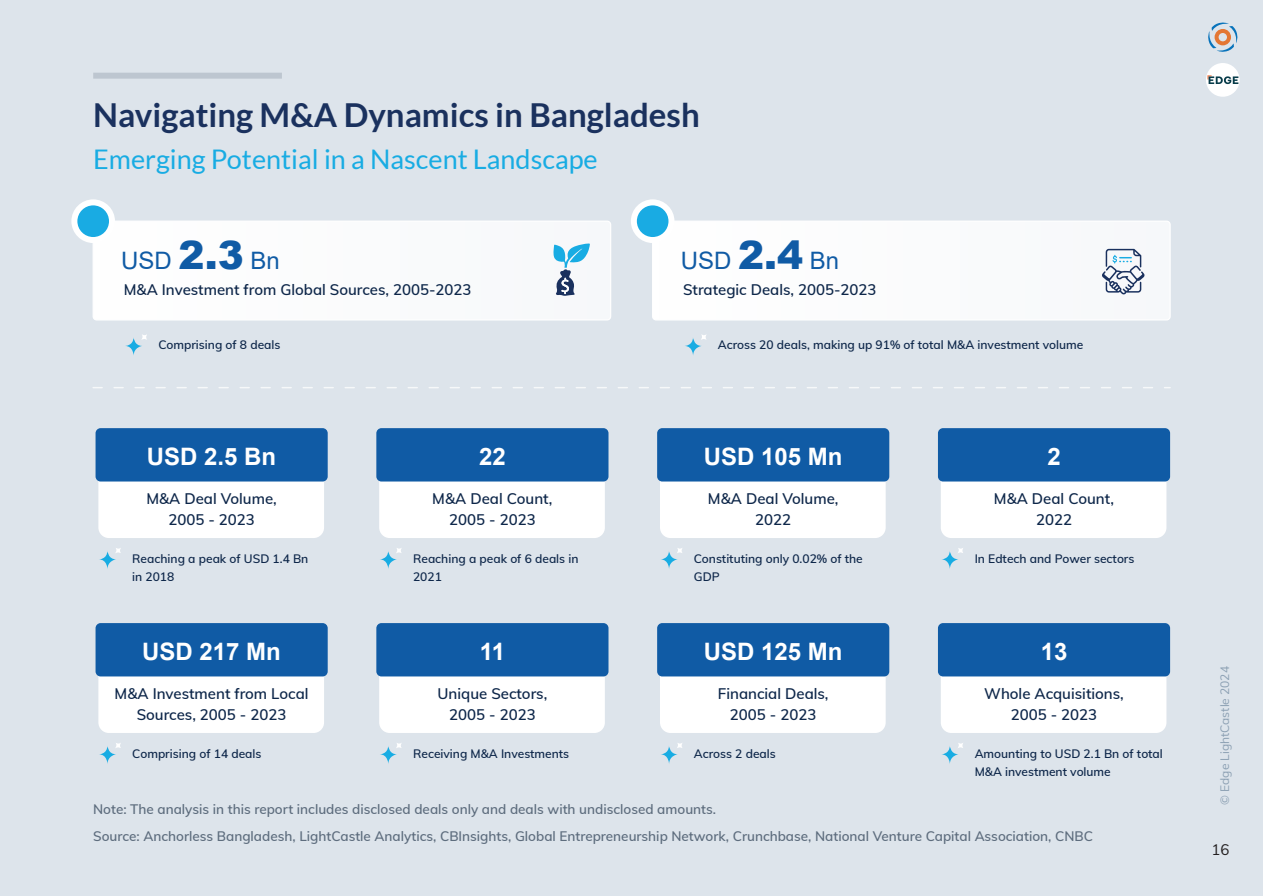
<style>
.page{position:relative;width:1263px;height:896px;background:#fff}
.page>*{position:absolute;margin:0;border:0;box-sizing:border-box;transform-origin:0 0}
.t1{font:700 33px "Lato";color:#1a315e}
.t2{font:27px "Lato";color:#18ace3}
.t3{font:700 24px "Arial";color:#fff}
.t4{font:24px "Arial";color:#105ba5}
.t5{font:600 15px/21px "Mulish";color:#0e274a;text-align:center}
.t6{font:15px "Mulish";color:#231f20}
.t7{font:600 13.5px "Mulish";color:#5e6d7e}
.t8{font:600 12px/18px "Mulish";color:#0e274a}
.t9{font:12px "Mulish";color:#8ca0b3}
.s1{font-weight:900;font-size:39px}
</style>
<div class="page">
<div style="left:0;top:0;width:1263px;height:895px;background:#dde4eb"></div>
<div style="left:93px;top:73px;width:189px;height:6px;background:#bdc6d0"></div>
<div style="left:98px;top:480px;width:226px;height:58px;background:#fff"></div>
<div style="left:96px;top:428px;width:232px;height:53px;background:#105ba5;border-radius:5px"></div>
<svg style="left:99px;top:550px;width:17px;height:19px"></svg>
<svg style="left:115px;top:548px;width:6px;height:5px"></svg>
<div style="left:379px;top:481px;width:226px;height:57px;background:#fff"></div>
<div style="left:376px;top:428px;width:232px;height:53px;background:#105ba5;border-radius:5px"></div>
<svg style="left:380px;top:550px;width:17px;height:19px"></svg>
<svg style="left:395px;top:547px;width:7px;height:6px"></svg>
<div style="left:660px;top:481px;width:225px;height:57px;background:#fff"></div>
<div style="left:657px;top:428px;width:232px;height:53px;background:#105ba5;border-radius:5px"></div>
<svg style="left:660px;top:550px;width:17px;height:19px"></svg>
<svg style="left:676px;top:547px;width:7px;height:6px"></svg>
<div style="left:940px;top:480px;width:226px;height:58px;background:#fff"></div>
<div style="left:938px;top:428px;width:232px;height:53px;background:#105ba5;border-radius:5px"></div>
<svg style="left:941px;top:550px;width:17px;height:19px"></svg>
<svg style="left:958px;top:548px;width:5px;height:5px"></svg>
<div style="left:98px;top:675px;width:226px;height:57px;background:#fff"></div>
<div style="left:96px;top:623px;width:232px;height:53px;background:#105ba5;border-radius:5px"></div>
<svg style="left:99px;top:745px;width:17px;height:19px"></svg>
<svg style="left:115px;top:743px;width:6px;height:5px"></svg>
<div style="left:379px;top:676px;width:226px;height:56px;background:#fff"></div>
<div style="left:376px;top:623px;width:232px;height:53px;background:#105ba5;border-radius:5px"></div>
<svg style="left:380px;top:745px;width:17px;height:19px"></svg>
<svg style="left:395px;top:742px;width:7px;height:6px"></svg>
<div style="left:660px;top:676px;width:225px;height:56px;background:#fff"></div>
<div style="left:657px;top:623px;width:232px;height:53px;background:#105ba5;border-radius:5px"></div>
<svg style="left:660px;top:745px;width:17px;height:19px"></svg>
<svg style="left:676px;top:742px;width:7px;height:6px"></svg>
<div style="left:940px;top:675px;width:226px;height:57px;background:#fff"></div>
<div style="left:938px;top:623px;width:232px;height:53px;background:#105ba5;border-radius:5px"></div>
<svg style="left:941px;top:745px;width:17px;height:19px"></svg>
<svg style="left:958px;top:743px;width:5px;height:5px"></svg>
<div style="left:93px;top:222px;width:517px;height:98px;background:#fafbfc"></div>
<div style="left:93px;top:220px;width:518px;height:100px;border:1px solid #fff;border-radius:3px"></div>
<svg style="left:553px;top:243px;width:37px;height:53px;background:#a2c8dd"></svg>
<svg style="left:125px;top:337px;width:17px;height:19px"></svg>
<svg style="left:142px;top:334px;width:5px;height:6px"></svg>
<svg style="left:71px;top:199px;width:44px;height:44px"></svg>
<div style="left:652px;top:222px;width:518px;height:98px;background:#fafbfc"></div>
<div style="left:652px;top:220px;width:518px;height:100px;border:1px solid #fff;border-radius:3px"></div>
<svg style="left:684px;top:337px;width:17px;height:19px"></svg>
<svg style="left:700px;top:334px;width:7px;height:6px"></svg>
<svg style="left:631px;top:199px;width:43px;height:44px"></svg>
<svg style="left:1102px;top:249px;width:42px;height:45px;background:#b9c3d1"></svg>
<svg style="left:93px;top:387px;width:1077px;height:1px"></svg>
<svg style="left:1208px;top:22px;width:30px;height:30px"></svg>
<div style="left:1205px;top:63px;width:34px;height:34px;background:#fff;border-radius:50%"></div>
<svg style="left:1207px;top:75px;width:31px;height:9px"></svg>
<h1 class="t1" style="left:93px;top:96px;width:608px">Navigating M&amp;A Dynamics in Bangladesh</h1>
<h2 class="t2" style="left:93px;top:144px;width:506px">Emerging Potential in a Nascent Landscape</h2>
<h3 class="t4" style="left:121px;top:244px;width:160px">USD <span class="s1">2.3</span> Bn</h3>
<p class="t5" style="left:124px;top:279px;width:349px">M&amp;A Investment from Global Sources, 2005-2023</p>
<h3 class="t4" style="left:681px;top:244px;width:160px">USD <span class="s1">2.4</span> Bn</h3>
<p class="t5" style="left:683px;top:279px;width:195px">Strategic Deals, 2005-2023</p>
<p class="t8" style="left:158px;top:335px;width:124px">Comprising of 8 deals</p>
<p class="t8" style="left:718px;top:335px;width:367px">Across 20 deals, making up 91% of total M&amp;A investment volume</p>
<h3 class="t3" style="left:147px;top:439px;width:131px">USD 2.5 Bn</h3>
<h3 class="t3" style="left:479px;top:439px;width:28px">22</h3>
<h3 class="t3" style="left:704px;top:439px;width:140px">USD 105 Mn</h3>
<h3 class="t3" style="left:1047px;top:439px;width:15px">2</h3>
<p class="t5" style="left:146px;top:487px;width:132px">M&amp;A Deal Volume,<br>2005 - 2023</p>
<p class="t8" style="left:132px;top:549px;width:178px">Reaching a peak of USD 1.4 Bn in 2018</p>
<p class="t5" style="left:432px;top:487px;width:122px">M&amp;A Deal Count,<br>2005 - 2023</p>
<p class="t8" style="left:413px;top:549px;width:167px">Reaching a peak of 6 deals in<br>2021</p>
<p class="t5" style="left:708px;top:487px;width:132px">M&amp;A Deal Volume,<br>2022</p>
<p class="t8" style="left:694px;top:549px;width:170px">Constituting only 0.02% of the<br>GDP</p>
<p class="t5" style="left:994px;top:487px;width:122px">M&amp;A Deal Count,<br>2022</p>
<p class="t8" style="left:974px;top:549px;width:161px">In Edtech and Power sectors</p>
<h3 class="t3" style="left:142px;top:634px;width:140px">USD 217 Mn</h3>
<h3 class="t3" style="left:480px;top:634px;width:27px">11</h3>
<h3 class="t3" style="left:704px;top:634px;width:140px">USD 125 Mn</h3>
<h3 class="t3" style="left:1040px;top:634px;width:28px">13</h3>
<p class="t5" style="left:115px;top:682px;width:195px">M&amp;A Investment from Local<br>Sources, 2005 - 2023</p>
<p class="t8" style="left:132px;top:743px;width:131px">Comprising of 14 deals</p>
<p class="t5" style="left:437px;top:682px;width:111px">Unique Sectors,<br>2005 - 2023</p>
<p class="t8" style="left:413px;top:743px;width:158px">Receiving M&amp;A Investments</p>
<p class="t5" style="left:718px;top:682px;width:112px">Financial Deals,<br>2005 - 2023</p>
<p class="t8" style="left:694px;top:743px;width:83px">Across 2 deals</p>
<p class="t5" style="left:984px;top:682px;width:141px">Whole Acquisitions,<br>2005 - 2023</p>
<p class="t8" style="left:974px;top:743px;width:190px">Amounting to USD 2.1 Bn of total<br>M&amp;A investment volume</p>
<p class="t7" style="left:93px;top:799px;width:624px">Note: The analysis in this report includes disclosed deals only and deals with undisclosed amounts.</p>
<p class="t7" style="left:93px;top:826px;width:1001px">Source: Anchorless Bangladesh, LightCastle Analytics, CBInsights, Global Entrepreneurship Network, Crunchbase, National Venture Capital Association, CNBC</p>
<p class="t9" style="left:1215px;top:804px;width:140px;rotate:-90deg">© Edge LightCastle 2024</p>
<p class="t6" style="left:1211px;top:838px;width:19px">16</p>
</div>
